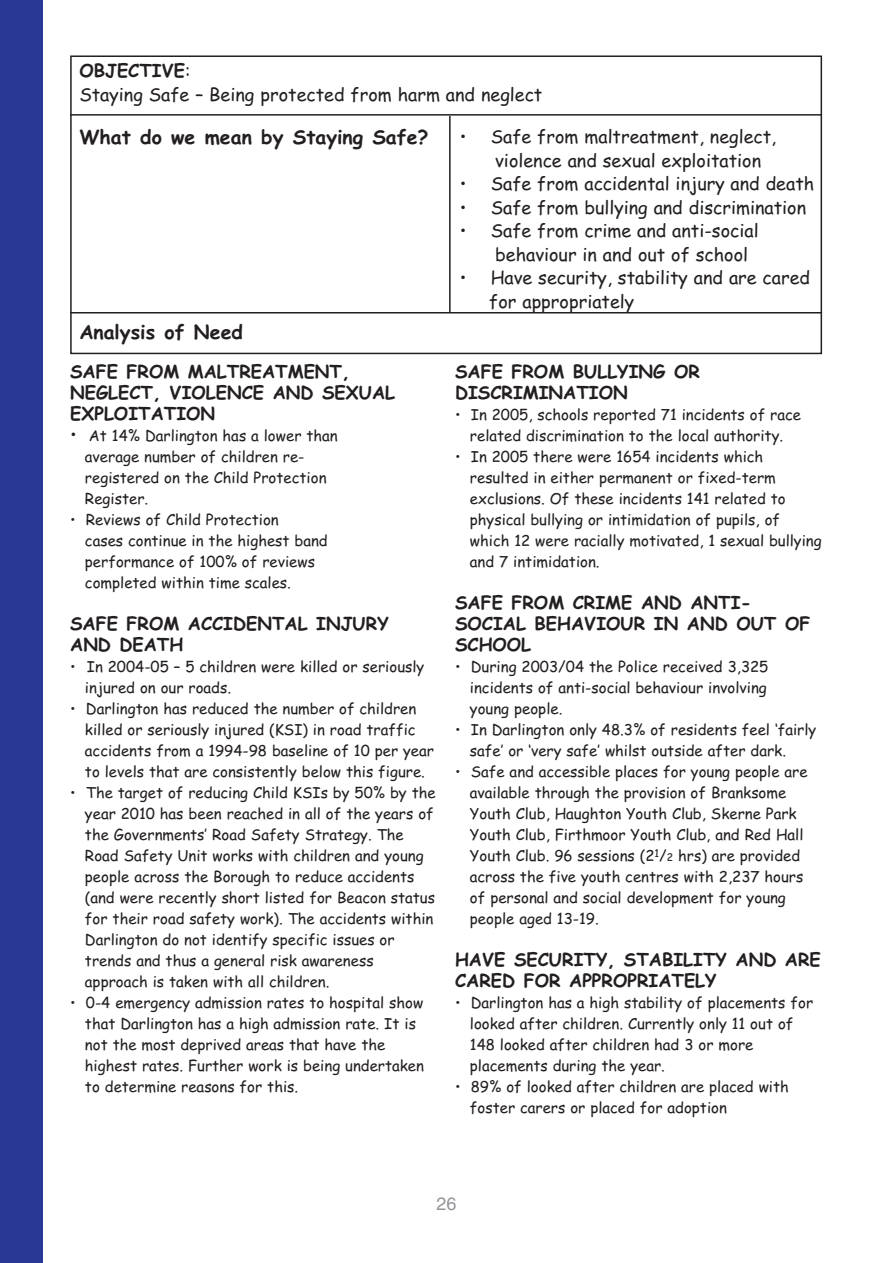
<style>
.page{position:relative;width:893px;height:1263px;background:#fff}
.page>*{position:absolute;margin:0;border:0;box-sizing:border-box;transform-origin:0 0}
.t1{font:700 19.5px "Comic Sans MS";color:#231f20}
.t2{font:18px/23.5px "Comic Sans MS";color:#231f20}
.t3{font:700 18px/21px "Comic Sans MS";color:#231f20}
.t4{font:18px "Helvetica";color:#939598}
.t5{font:15px/21px "Comic Sans MS";color:#231f20}
.s1{font-weight:700}
.s2{font-size:18px}
.s3{font-size:10.5px}
</style>
<div class="page">
<div style="left:70px;top:55px;width:752px;height:299px;border:2px solid #231f20"></div>
<hr style="left:70px;top:114px;width:752px;height:2px;background:#231f20">
<hr style="left:70px;top:312px;width:752px;height:1px;background:#231f20">
<hr style="left:449px;top:116px;width:2px;height:196px;background:#231f20">
<div style="left:0;top:0;width:43px;height:1263px;background:#293795"></div>
<p class="t2" style="left:79px;top:59px;width:465px"><span class="s1">OBJECTIVE</span>:<br>Staying Safe – Being protected from harm and neglect</p>
<h1 class="t1" style="left:79px;top:126px;width:351px">What do we mean by Staying Safe?</h1>
<p class="t2" style="left:495px;top:125px;width:283px;text-indent:-36px">• Safe from maltreatment, neglect, violence and sexual exploitation</p>
<p class="t2" style="left:460px;top:172px;width:356px">• Safe from accidental injury and death</p>
<p class="t2" style="left:460px;top:196px;width:348px">• Safe from bullying and discrimination</p>
<p class="t2" style="left:495px;top:219px;width:265px;text-indent:-36px">• Safe from crime and anti-social behaviour in and out of school</p>
<p class="t2" style="left:489px;top:266px;width:322px;text-indent:-30px">• Have security, stability and are cared for appropriately</p>
<h1 class="t1" style="left:79px;top:321px;width:165px">Analysis of Need</h1>
<p class="t3" style="left:70px;top:361px;width:326px">SAFE FROM MALTREATMENT,<br>NEGLECT, VIOLENCE AND SEXUAL<br>EXPLOITATION</p>
<p class="t5" style="left:85px;top:425px;width:254px;text-indent:-15px"><span class="s2">•</span> At 14% Darlington has a lower than average number of children re&shy;registered on the Child Protection<br>Register.</p>
<p class="t5" style="left:85px;top:509px;width:244px;text-indent:-15px">• Reviews of Child Protection<br>cases continue in the highest band performance of 100% of reviews completed within time scales.</p>
<p class="t3" style="left:70px;top:613px;width:320px">SAFE FROM ACCIDENTAL INJURY<br>AND DEATH</p>
<p class="t5" style="left:85px;top:656px;width:341px;text-indent:-15px">• In 2004-05 – 5 children were killed or seriously injured on our roads.</p>
<p class="t5" style="left:85px;top:698px;width:351px;text-indent:-15px">• Darlington has reduced the number of children killed or seriously injured (KSI) in road traffic accidents from a 1994-98 baseline of 10 per year to levels that are consistently below this figure.</p>
<p class="t5" style="left:85px;top:782px;width:352px;text-indent:-15px">• The target of reducing Child KSIs by 50% by the year 2010 has been reached in all of the years of the Governments’ Road Safety Strategy. The Road Safety Unit works with children and young people across the Borough to reduce accidents (and were recently short listed for Beacon status for their road safety work). The accidents within Darlington do not identify specific issues or trends and thus a general risk awareness approach is taken with all children.</p>
<p class="t5" style="left:85px;top:992px;width:341px;text-indent:-15px">• 0-4 emergency admission rates to hospital show that Darlington has a high admission rate. It is not the most deprived areas that have the highest rates. Further work is being undertaken to determine reasons for this.</p>
<p class="t3" style="left:455px;top:361px;width:246px">SAFE FROM BULLYING OR<br>DISCRIMINATION</p>
<p class="t5" style="left:455px;top:404px;width:347px;text-align:center">• In 2005, schools reported 71 incidents of race related discrimination to the local authority.</p>
<p class="t5" style="left:470px;top:446px;width:353px;text-indent:-15px">• In 2005 there were 1654 incidents which resulted in either permanent or fixed-term exclusions. Of these incidents 141 related to physical bullying or intimidation of pupils, of which 12 were racially motivated, 1 sexual bullying and 7 intimidation.</p>
<p class="t3" style="left:455px;top:592px;width:357px">SAFE FROM CRIME AND ANTI-<br>SOCIAL BEHAVIOUR IN AND OUT OF<br>SCHOOL</p>
<p class="t5" style="left:470px;top:656px;width:300px;text-align:justify;text-indent:-15px">• During 2003/04 the Police received 3,325 incidents of anti-social behaviour involving young people.</p>
<p class="t5" style="left:470px;top:719px;width:348px;text-indent:-15px">• In Darlington only 48.3% of residents feel ‘fairly safe’ or ‘very safe’ whilst outside after dark.</p>
<p class="t5" style="left:470px;top:761px;width:339px;text-indent:-15px">• Safe and accessible places for young people are available through the provision of Branksome Youth Club, Haughton Youth Club, Skerne Park Youth Club, Firthmoor Youth Club, and Red Hall Youth Club. 96 sessions (2<sup>1</sup>/<span class="s3">2</span> hrs) are provided across the five youth centres with 2,237 hours of personal and social development for young people aged 13-19.</p>
<p class="t3" style="left:455px;top:949px;width:367px">HAVE SECURITY, STABILITY AND ARE<br>CARED FOR APPROPRIATELY</p>
<p class="t5" style="left:470px;top:992px;width:345px;text-indent:-15px">• Darlington has a high stability of placements for looked after children. Currently only 11 out of 148 looked after children had 3 or more placements during the year.</p>
<p class="t5" style="left:470px;top:1076px;width:320px;text-indent:-15px">• 89% of looked after children are placed with foster carers or placed for adoption</p>
<p class="t4" style="left:436px;top:1197px;width:22px">26</p>
</div>
